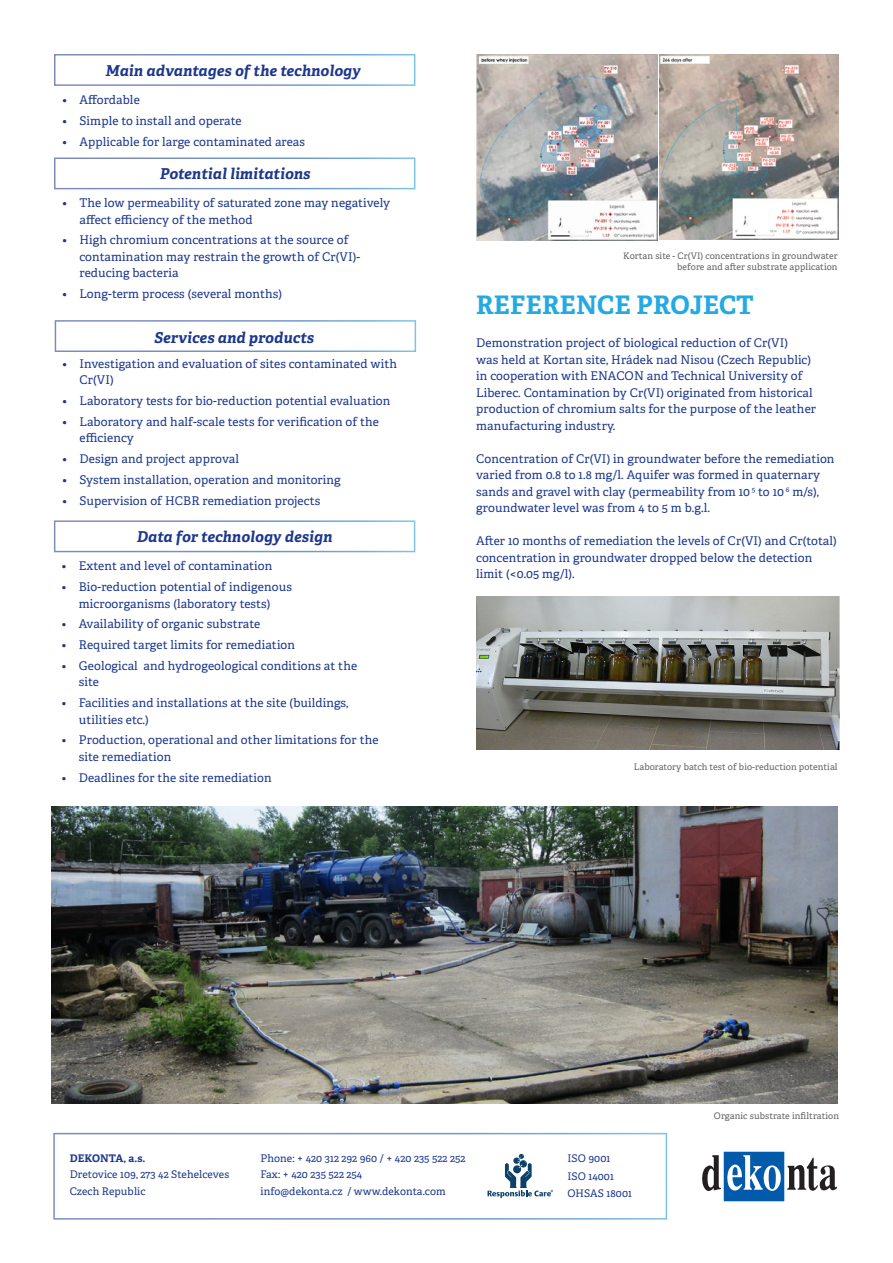
<style>
.page{position:relative;width:893px;height:1263px;background:#fff}
.page>*{position:absolute;margin:0;border:0;box-sizing:border-box;transform-origin:0 0}
.t1{font:700 25.5px "Adelle";letter-spacing:.01em;color:#24aae1}
.t2{font:italic 700 15px "Adelle";letter-spacing:.01em;color:#1c378c}
.t3{font:12px/16.5px "Adelle";letter-spacing:.01em;color:#1c378c}
.t4{font:10.5px/16.5px "Adelle";letter-spacing:.01em;color:#1c378c}
.t5{font:700 10.5px "Adelle";letter-spacing:.01em;color:#1c378c}
.t6{font:9px "Adelle";letter-spacing:.01em;color:#636366}
</style>
<div class="page">
<svg style="left:702px;top:1152px;width:135px;height:49px"></svg>
<svg style="left:487px;top:1154px;width:66px;height:44px"></svg>
<div style="left:53px;top:1133px;width:614px;height:86px;border:2px solid #fff"></div>
<img style="left:51px;top:806px;width:786px;height:298px">
<div style="left:54px;top:157px;width:361px;height:32px;border:2px solid #fff"></div>
<div style="left:55px;top:320px;width:361px;height:32px;border:2px solid #fff"></div>
<div style="left:54px;top:520px;width:361px;height:32px;border:2px solid #fff"></div>
<img style="left:477px;top:597px;width:362px;height:152px">
<div style="left:54px;top:54px;width:361px;height:32px;border:2px solid #fff"></div>
<img style="left:659px;top:54px;width:180px;height:186px">
<img style="left:477px;top:54px;width:180px;height:186px">
<p class="t2" style="left:105px;top:59px;width:257px">Main advantages of the technology</p>
<p class="t3" style="left:63px;top:91px;width:79px">• Affordable</p>
<p class="t3" style="left:63px;top:112px;width:181px">• Simple to install and operate</p>
<p class="t3" style="left:63px;top:133px;width:244px">• Applicable for large contaminated areas</p>
<p class="t2" style="left:160px;top:163px;width:152px">Potential limitations</p>
<p class="t3" style="left:79px;top:194px;width:312px;text-indent:-17px">• The low permeability of saturated zone may negatively affect efficiency of the method</p>
<p class="t3" style="left:79px;top:231px;width:282px;text-indent:-17px">• High chromium concentrations at the source of contamination may restrain the growth of Cr(VI)- reducing bacteria</p>
<p class="t3" style="left:62px;top:285px;width:221px">• Long-term process (several months)</p>
<p class="t2" style="left:154px;top:326px;width:161px">Services and products</p>
<p class="t3" style="left:80px;top:355px;width:319px;text-indent:-17px">• Investigation and evaluation of sites contaminated with<br>Cr(VI)</p>
<p class="t3" style="left:63px;top:392px;width:329px">• Laboratory tests for bio-reduction potential evaluation</p>
<p class="t3" style="left:80px;top:413px;width:301px;text-indent:-17px">• Laboratory and half-scale tests for verification of the efficiency</p>
<p class="t3" style="left:63px;top:450px;width:178px">• Design and project approval</p>
<p class="t3" style="left:63px;top:471px;width:280px">• System installation, operation and monitoring</p>
<p class="t3" style="left:63px;top:491px;width:259px">• Supervision of HCBR remediation projects</p>
<p class="t2" style="left:137px;top:526px;width:197px">Data for technology design</p>
<p class="t3" style="left:62px;top:557px;width:212px">• Extent and level of contamination</p>
<p class="t3" style="left:62px;top:578px;width:232px;text-align:center">• Bio-reduction potential of indigenous microorganisms (laboratory tests)</p>
<p class="t3" style="left:62px;top:615px;width:200px">• Availability of organic substrate</p>
<p class="t3" style="left:62px;top:636px;width:235px">• Required target limits for remediation</p>
<p class="t3" style="left:79px;top:657px;width:280px;text-indent:-17px">• Geological and hydrogeological conditions at the site</p>
<p class="t3" style="left:79px;top:694px;width:271px;text-indent:-17px">• Facilities and installations at the site (buildings, utilities etc.)</p>
<p class="t3" style="left:79px;top:731px;width:301px;text-indent:-17px">• Production, operational and other limitations for the site remediation</p>
<p class="t3" style="left:62px;top:769px;width:211px">• Deadlines for the site remediation</p>
<p class="t6" style="left:623px;top:249px;width:216px">Kortan site - Cr(VI) concentrations in groundwater</p>
<p class="t6" style="left:677px;top:260px;width:162px">before and after substrate application</p>
<p class="t1" style="left:476px;top:287px;width:279px">REFERENCE PROJECT</p>
<p class="t3" style="left:476px;top:334px;width:341px">Demonstration project of biological reduction of Cr(VI)<br>was held at Kortan site, Hrádek nad Nisou (Czech Republic) in cooperation with ENACON and Technical University of Liberec. Contamination by Cr(VI) originated from historical production of chromium salts for the purpose of the leather manufacturing industry.</p>
<p class="t3" style="left:476px;top:449px;width:360px">Concentration of Cr(VI) in groundwater before the remediation varied from 0.8 to 1.8 mg/l. Aquifer was formed in quaternary sands and gravel with clay (permeability from 10 <sup>5</sup> to 10 <sup>6</sup> m/s), groundwater level was from 4 to 5 m b.g.l.</p>
<p class="t3" style="left:476px;top:532px;width:362px">After 10 months of remediation the levels of Cr(VI) and Cr(total) concentration in groundwater dropped below the detection limit (&lt;0.05 mg/l).</p>
<p class="t6" style="left:634px;top:760px;width:205px">Laboratory batch test of bio-reduction potential</p>
<p class="t5" style="left:70px;top:1150px;width:77px">DEKONTA, a.s.</p>
<p class="t4" style="left:70px;top:1166px;width:161px">Dretovice 109, 273 42 Stehelceves<br>Czech Republic</p>
<p class="t4" style="left:261px;top:1149px;width:206px">Phone: + 420 312 292 960 / + 420 235 522 252<br>Fax: + 420 235 522 254<br>info@dekonta.cz / www.dekonta.com</p>
<p class="t4" style="left:567px;top:1149px;width:66px;line-height:17.7px">ISO 9001<br>ISO 14001<br>OHSAS 18001</p>
<p class="t6" style="left:714px;top:1109px;width:127px">Organic substrate infiltration</p>
</div>
